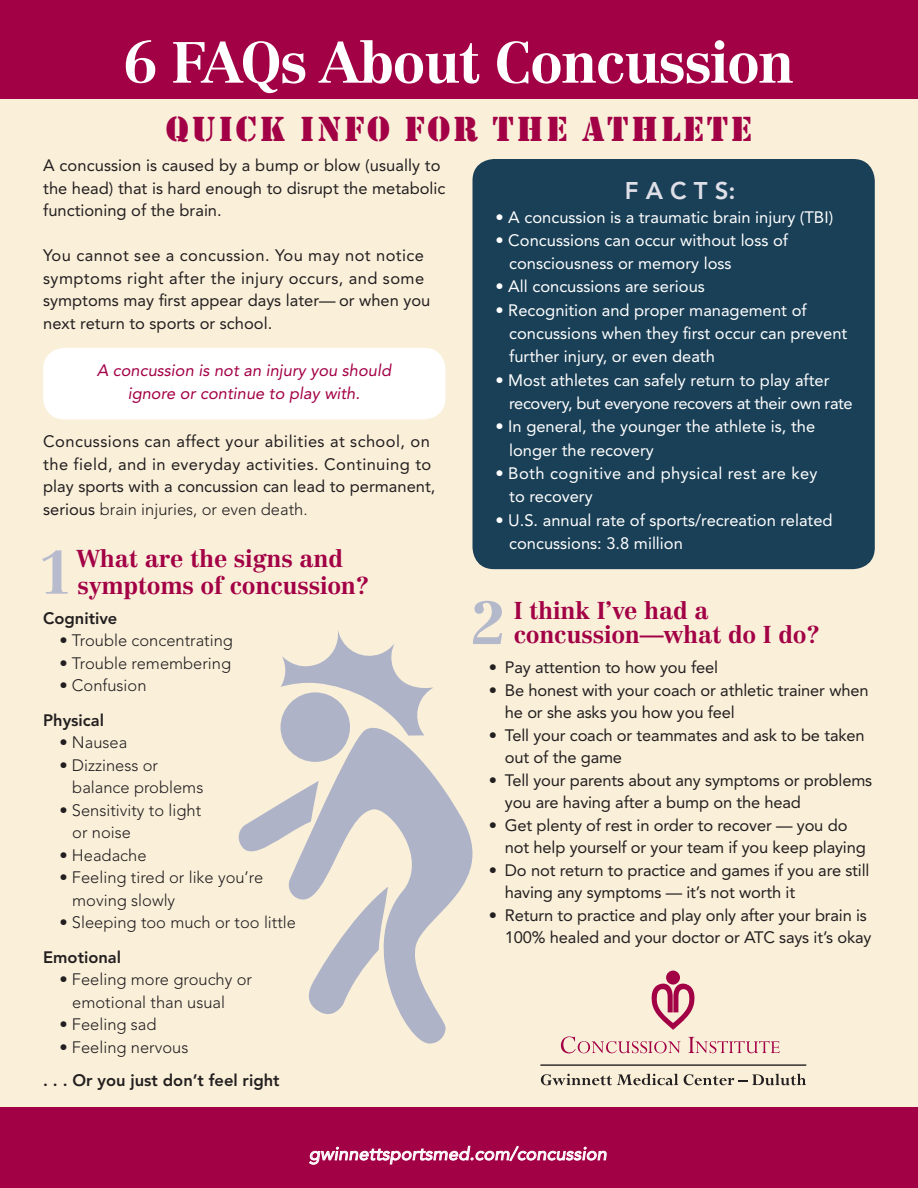
<style>
.page{position:relative;width:918px;height:1188px;background:#fff}
.page>*{position:absolute;margin:0;border:0;box-sizing:border-box;transform-origin:0 0}
.t1{font:700 60px "Centennial LT Std";color:#b7bbcd}
.t2{font:700 60px "Centennial LT Std";color:#b4b8cb}
.t3{font:700 57px "Centennial LT Std";letter-spacing:-.025em;color:#fff}
.t4{font:36px "Stencil";letter-spacing:.075em;color:#a30146}
.t5{font:700 24px "Centennial LT Std";letter-spacing:-.01em;color:#a30146}
.t6{font:800 24px "Avenir LT Std";color:#dfdfe8}
.t7{font:italic 18px "Avenir LT Std";letter-spacing:.01em;color:#fff}
.t8{font:16.5px/22.5px "Avenir LT Std";letter-spacing:-.01em;color:#231f20}
.t9{font:16.5px "Avenir LT Std";color:#fff}
.t10{font:16.5px/22.5px "Avenir LT Std";letter-spacing:.025em;color:#231f20}
.t11{font:300 16.5px "Avenir LT Std";color:#231f20}
.t12{font:italic 16.5px "Avenir LT Std";color:#a30146}
.t13{font:800 16.5px "Avenir LT Std";color:#231f20}
.t14{font:16.5px "Avenir LT Std";letter-spacing:-.025em;color:#fff}
.t15{font:16.5px "Avenir LT Std";letter-spacing:.025em;color:#fff}
.s1{font-weight:300}
</style>
<div class="page">
<div style="left:0;top:94px;width:918px;height:1094px;background:#faf0da"></div>
<div style="left:0;top:1107px;width:918px;height:81px;background:#a30146"></div>
<svg style="left:651px;top:971px;width:44px;height:59px"></svg>
<hr style="left:540px;top:1064px;width:266px;height:2px;background:#231f20">
<svg style="left:541px;top:1074px;width:137px;height:11px"></svg>
<svg style="left:684px;top:1074px;width:122px;height:11px"></svg>
<svg style="left:561px;top:1036px;width:120px;height:17px"></svg>
<svg style="left:688px;top:1037px;width:92px;height:16px"></svg>
<div style="left:0;top:0;width:918px;height:98px;background:#a30146"></div>
<div style="left:472px;top:159px;width:403px;height:410px;background:#1a4057;border-radius:22px"></div>
<div style="left:43px;top:348px;width:403px;height:71px;background:#fff;border-radius:22px"></div>
<svg style="left:309px;top:1146px;width:298px;height:19px"></svg>
<svg style="left:238px;top:630px;width:235px;height:414px"></svg>
<p class="t3" style="left:124px;top:28px;width:672px">6 FAQs About Concussion</p>
<p class="t4" style="left:166px;top:108px;width:587px">QUICK INFO FOR THE ATHLETE</p>
<p class="t8" style="left:43px;top:155px;width:404px">A concussion is caused by a bump or blow (usually to the head) that is hard enough to disrupt the metabolic functioning of the brain.</p>
<p class="t10" style="left:43px;top:245px;width:389px">You cannot see a concussion. You may not notice symptoms right after the injury occurs, and some symptoms may first appear days later— or when you next return to sports or school.</p>
<p class="t12" style="left:97px;top:361px;width:296px">A concussion is not an injury you should</p>
<p class="t12" style="left:128px;top:383px;width:234px">ignore or continue to play with.</p>
<p class="t10" style="left:43px;top:431px;width:394px">Concussions can affect your abilities at school, on the field, and in everyday activities. Continuing to play sports with a concussion can lead to permanent, serious <span class="s1">brain injuries, or even death.</span></p>
<p class="t5" style="left:77px;top:544px;width:268px">What are the signs and</p>
<p class="t5" style="left:78px;top:571px;width:294px">symptoms of concussion?</p>
<p class="t13" style="left:43px;top:608px;width:76px">Cognitive</p>
<p class="t11" style="left:59px;top:631px;width:175px">• Trouble concentrating</p>
<p class="t11" style="left:59px;top:654px;width:173px">• Trouble remembering</p>
<p class="t11" style="left:59px;top:676px;width:89px">• Confusion</p>
<p class="t13" style="left:43px;top:710px;width:62px">Physical</p>
<p class="t11" style="left:59px;top:733px;width:69px">• Nausea</p>
<p class="t11" style="left:59px;top:756px;width:100px">• Dizziness or</p>
<p class="t11" style="left:72px;top:778px;width:133px">balance problems</p>
<p class="t11" style="left:59px;top:801px;width:143px">• Sensitivity to light</p>
<p class="t11" style="left:72px;top:823px;width:60px">or noise</p>
<p class="t11" style="left:59px;top:846px;width:89px">• Headache</p>
<p class="t11" style="left:59px;top:868px;width:205px">• Feeling tired or like you’re</p>
<p class="t11" style="left:72px;top:891px;width:105px">moving slowly</p>
<p class="t11" style="left:59px;top:913px;width:238px">• Sleeping too much or too little</p>
<p class="t13" style="left:43px;top:947px;width:79px">Emotional</p>
<p class="t11" style="left:59px;top:970px;width:194px">• Feeling more grouchy or</p>
<p class="t11" style="left:72px;top:993px;width:154px">emotional than usual</p>
<p class="t11" style="left:59px;top:1015px;width:99px">• Feeling sad</p>
<p class="t11" style="left:59px;top:1038px;width:131px">• Feeling nervous</p>
<p class="t13" style="left:43px;top:1070px;width:238px">. . . Or you just don’t feel right</p>
<p class="t1" style="left:38px;top:536px;width:37px">1</p>
<p class="t6" style="left:625px;top:177px;width:112px">F A C T S:</p>
<p class="t9" style="left:495px;top:207px;width:339px">• A concussion is a traumatic brain injury (TBI)</p>
<p class="t9" style="left:495px;top:231px;width:294px">• Concussions can occur without loss of</p>
<p class="t9" style="left:509px;top:254px;width:224px">consciousness or memory loss</p>
<p class="t9" style="left:495px;top:277px;width:211px">• All concussions are serious</p>
<p class="t9" style="left:495px;top:301px;width:313px">• Recognition and proper management of</p>
<p class="t9" style="left:509px;top:324px;width:340px">concussions when they first occur can prevent</p>
<p class="t9" style="left:509px;top:347px;width:207px">further injury, or even death</p>
<p class="t9" style="left:495px;top:370px;width:336px">• Most athletes can safely return to play after</p>
<p class="t14" style="left:509px;top:394px;width:345px">recovery, but everyone recovers at their own rate</p>
<p class="t9" style="left:495px;top:417px;width:321px">• In general, the younger the athlete is, the</p>
<p class="t9" style="left:509px;top:440px;width:146px">longer the recovery</p>
<p class="t15" style="left:495px;top:464px;width:324px">• Both cognitive and physical rest are key</p>
<p class="t9" style="left:509px;top:487px;width:85px">to recovery</p>
<p class="t9" style="left:495px;top:510px;width:339px">• U.S. annual rate of sports/recreation related</p>
<p class="t9" style="left:509px;top:534px;width:175px">concussions: 3.8 million</p>
<p class="t2" style="left:470px;top:587px;width:37px">2</p>
<p class="t5" style="left:514px;top:596px;width:196px">I think I’ve had a</p>
<p class="t5" style="left:514px;top:620px;width:308px">concussion—what do I do?</p>
<p class="t8" style="left:489px;top:657px;width:231px">• Pay attention to how you feel</p>
<p class="t8" style="left:505px;top:679px;width:365px;text-indent:-16px">• Be honest with your coach or athletic trainer when he or she asks you how you feel</p>
<p class="t8" style="left:505px;top:724px;width:361px;text-indent:-16px">• Tell your coach or teammates and ask to be taken out of the game</p>
<p class="t8" style="left:489px;top:769px;width:385px">• Tell your parents about any symptoms or problems</p>
<p class="t8" style="left:505px;top:792px;width:298px">you are having after a bump on the head</p>
<p class="t8" style="left:505px;top:814px;width:362px;text-indent:-16px">• Get plenty of rest in order to recover — you do not help yourself or your team if you keep playing</p>
<p class="t8" style="left:489px;top:859px;width:382px">• Do not return to practice and games if you are still</p>
<p class="t8" style="left:505px;top:882px;width:292px">having any symptoms — it’s not worth it</p>
<p class="t8" style="left:489px;top:904px;width:384px;text-align:right">• Return to practice and play only after your brain is<br>100% healed and your doctor or ATC says it’s okay</p>
<p class="t7" style="left:309px;top:1143px;width:299px">gwinnettsportsmed.com/concussion</p>
</div>
